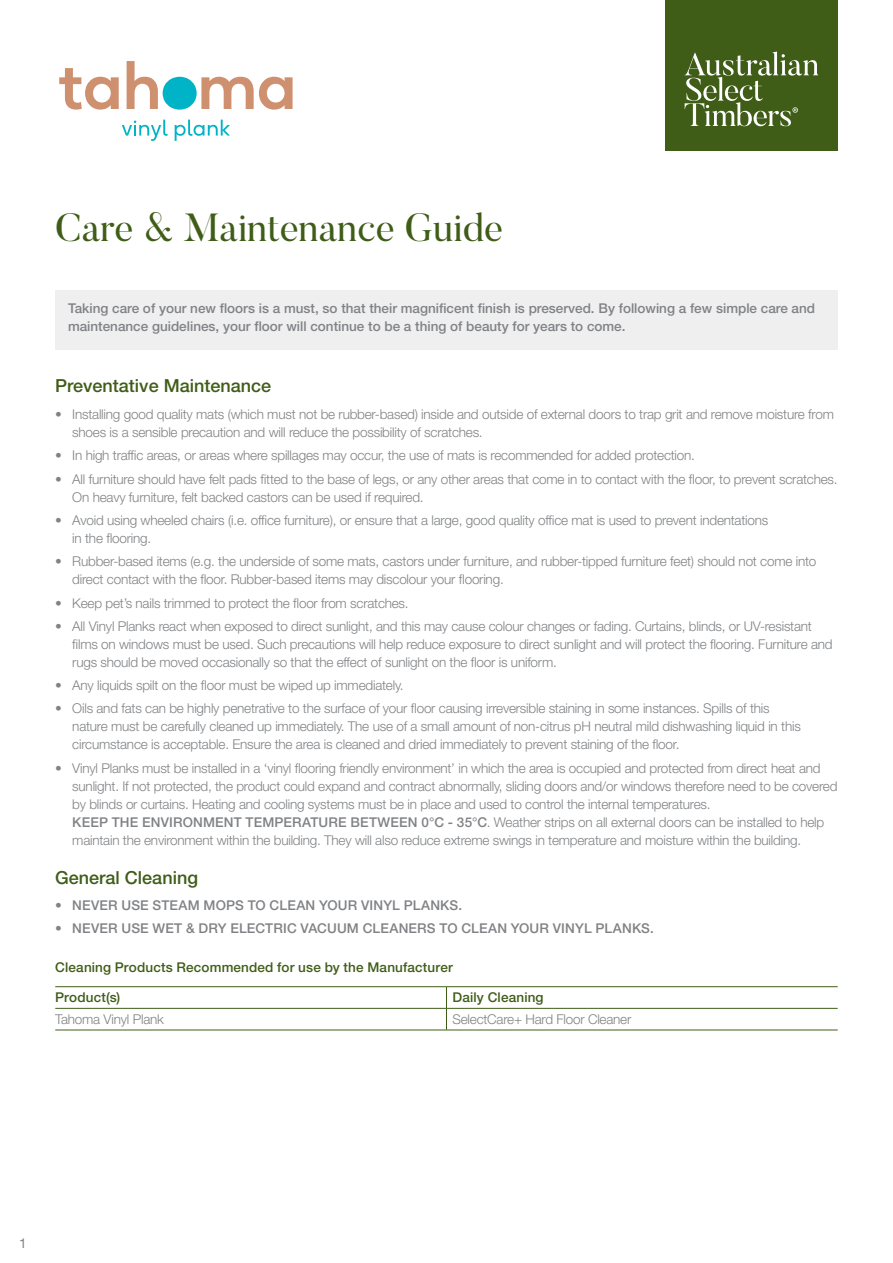
<style>
.page{position:relative;width:893px;height:1263px;background:#fff}
.page>*{position:absolute;margin:0;border:0;box-sizing:border-box;transform-origin:0 0}
.t1{font:39px "Butler";color:#405d18}
.t2{font:500 18px "Helvetica Neue LT Std";color:#405d18}
.t3{font:300 13.5px/18px "Helvetica Neue LT Std";letter-spacing:-.015em;color:#808285}
.t4{font:500 13.5px/18px "Helvetica Neue LT Std";color:#808285}
.t5{font:500 13.5px "Helvetica Neue LT Std";letter-spacing:.01em;color:#405d18}
.t6{font:13.5px "Helvetica Neue LT Std";color:#808285}
.s1{font-family:"Avenir LT Std";font-weight:500}
.s2{font-weight:500}
.s3{font-family:"Avenir LT Std"}
</style>
<div class="page">
<div style="left:55px;top:290px;width:783px;height:60px;background:#efeff0"></div>
<hr style="left:55px;top:986px;width:391px;height:1px;background:#405d18">
<hr style="left:446px;top:986px;width:392px;height:1px;background:#405d18">
<hr style="left:55px;top:1008px;width:391px;height:1px;background:#405d18">
<hr style="left:446px;top:1008px;width:392px;height:1px;background:#405d18">
<svg style="left:446px;top:987px;width:1px;height:43px"></svg>
<hr style="left:55px;top:1030px;width:391px;height:1px;background:#405d18">
<hr style="left:446px;top:1030px;width:392px;height:1px;background:#405d18">
<div style="left:665px;top:0;width:173px;height:151px;background:#405d18"></div>
<svg style="left:685px;top:52px;width:133px;height:74px"></svg>
<svg style="left:122px;top:120px;width:46px;height:21px"></svg>
<svg style="left:175px;top:120px;width:55px;height:21px"></svg>
<svg style="left:59px;top:68px;width:60px;height:42px"></svg>
<svg style="left:127px;top:61px;width:166px;height:49px"></svg>
<h1 class="t1" style="left:55px;top:203px;width:449px">Care &amp; Maintenance Guide</h1>
<p class="t4" style="left:68px;top:299px;width:749px">Taking care of your new floors is a must, so that their magnificent finish is preserved. By following a few simple care and maintenance guidelines, your floor will continue to be a thing of beauty for years to come.</p>
<h2 class="t2" style="left:55px;top:375px;width:217px">Preventative Maintenance</h2>
<p class="t3" style="left:72px;top:405px;width:763px;text-indent:-17px"><span class="s1">•</span> Installing good quality mats (which must not be rubber-based) inside and outside of external doors to trap grit and remove moisture from shoes is a sensible precaution and will reduce the possibility of scratches.</p>
<p class="t3" style="left:55px;top:446px;width:641px"><span class="s1">•</span> In high traffic areas, or areas where spillages may occur, the use of mats is recommended for added protection.</p>
<p class="t3" style="left:72px;top:469px;width:767px;text-indent:-17px"><span class="s1">•</span> All furniture should have felt pads fitted to the base of legs, or any other areas that come in to contact with the floor, to prevent scratches.<br>On heavy furniture, felt backed castors can be used if required.</p>
<p class="t3" style="left:72px;top:511px;width:698px;text-indent:-17px"><span class="s1">•</span> Avoid using wheeled chairs (i.e. office furniture), or ensure that a large, good quality office mat is used to prevent indentations in the flooring.</p>
<p class="t3" style="left:72px;top:552px;width:746px;text-indent:-17px"><span class="s1">•</span> Rubber-based items (e.g. the underside of some mats, castors under furniture, and rubber-tipped furniture feet) should not come into direct contact with the floor. Rubber-based items may discolour your flooring.</p>
<p class="t3" style="left:55px;top:593px;width:355px"><span class="s1">•</span> Keep pet’s nails trimmed to protect the floor from scratches.</p>
<p class="t3" style="left:72px;top:617px;width:762px;text-indent:-17px"><span class="s1">•</span> All Vinyl Planks react when exposed to direct sunlight, and this may cause colour changes or fading. Curtains, blinds, or UV-resistant films on windows must be used. Such precautions will help reduce exposure to direct sunlight and will protect the flooring. Furniture and rugs should be moved occasionally so that the effect of sunlight on the floor is uniform.</p>
<p class="t3" style="left:55px;top:676px;width:350px"><span class="s1">•</span> Any liquids spilt on the floor must be wiped up immediately.</p>
<p class="t3" style="left:72px;top:699px;width:730px;text-indent:-17px"><span class="s1">•</span> Oils and fats can be highly penetrative to the surface of your floor causing irreversible staining in some instances. Spills of this nature must be carefully cleaned up immediately. The use of a small amount of non-citrus pH neutral mild dishwashing liquid in this circumstance is acceptable. Ensure the area is cleaned and dried immediately to prevent staining of the floor.</p>
<p class="t3" style="left:72px;top:759px;width:767px;text-indent:-17px"><span class="s1">•</span> Vinyl Planks must be installed in a ‘vinyl flooring friendly environment’ in which the area is occupied and protected from direct heat and sunlight. If not protected, the product could expand and contract abnormally, sliding doors and/or windows therefore need to be covered by blinds or curtains. Heating and cooling systems must be in place and used to control the internal temperatures.<br><span class="s2">KEEP THE ENVIRONMENT TEMPERATURE BETWEEN 0°C - 35°C</span>. Weather strips on all external doors can be installed to help maintain the environment within the building. They will also reduce extreme swings in temperature and moisture within the building.</p>
<h2 class="t2" style="left:55px;top:867px;width:144px">General Cleaning</h2>
<p class="t4" style="left:55px;top:896px;width:408px"><span class="s3">•</span> NEVER USE STEAM MOPS TO CLEAN YOUR VINYL PLANKS.</p>
<p class="t4" style="left:55px;top:919px;width:600px"><span class="s3">•</span> NEVER USE WET &amp; DRY ELECTRIC VACUUM CLEANERS TO CLEAN YOUR VINYL PLANKS.</p>
<p class="t5" style="left:55px;top:959px;width:399px">Cleaning Products Recommended for use by the Manufacturer</p>
<p class="t5" style="left:55px;top:989px;width:67px">Product(s)</p>
<p class="t5" style="left:452px;top:989px;width:93px">Daily Cleaning</p>
<p class="t3" style="left:55px;top:1010px;width:110px">Tahoma Vinyl Plank</p>
<p class="t3" style="left:452px;top:1010px;width:180px">SelectCare+ Hard Floor Cleaner</p>
<p class="t6" style="left:19px;top:1235px;width:9px">1</p>
</div>
